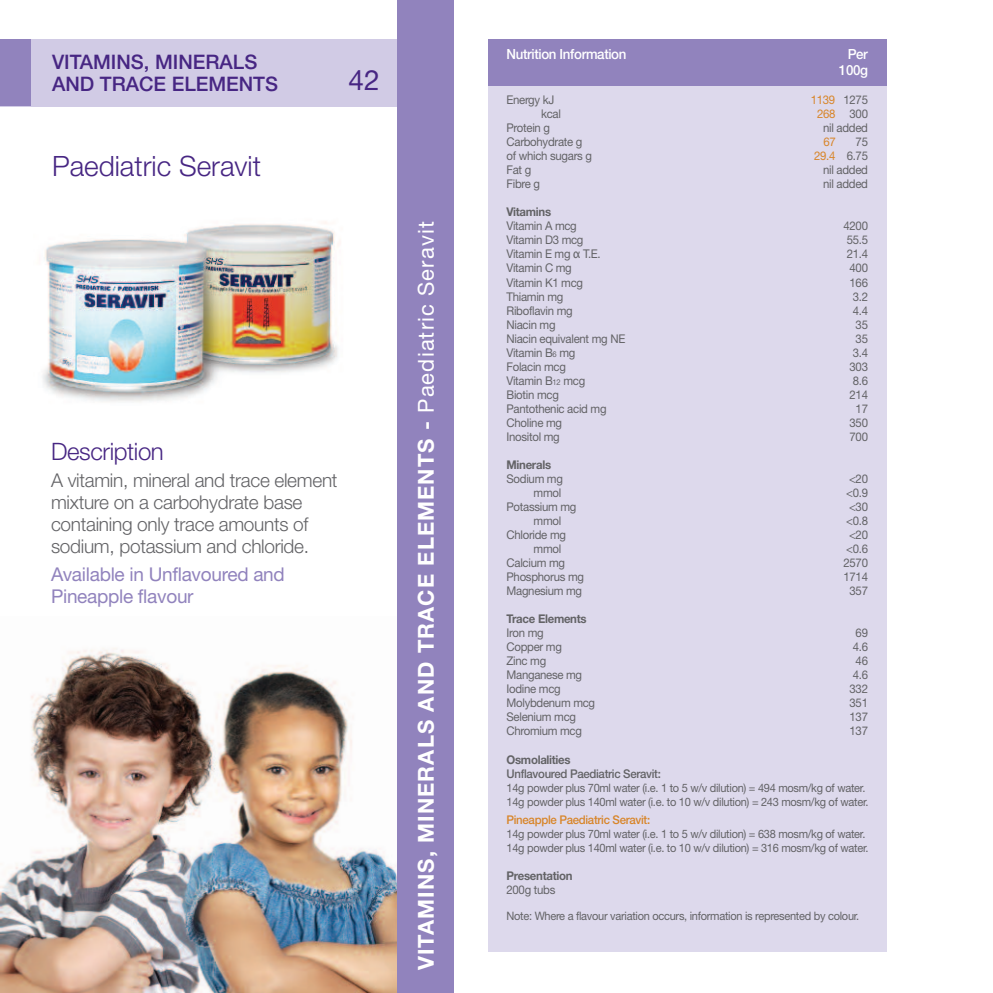
<style>
.page{position:relative;width:993px;height:993px;background:#fff}
.page>*{position:absolute;margin:0;border:0;box-sizing:border-box;transform-origin:0 0}
.t1{font:300 28px "Helvetica Neue";color:#472683}
.t2{font:28px "Helvetica Neue";color:#472683}
.t3{font:300 24px "Helvetica Neue";letter-spacing:-.015em;color:#472683}
.t4{font:700 22px "Helvetica Neue";letter-spacing:.05em;color:#fff}
.t5{font:500 20px/22px "Helvetica Neue";color:#472683}
.t6{font:300 19px/22px "Helvetica Neue";letter-spacing:-.015em;color:#636366}
.t7{font:19px/22px "Helvetica Neue";letter-spacing:-.015em;color:#9183bd}
.t8{font:500 14px/15.4px "Helvetica Neue";letter-spacing:-.025em;color:#fff;text-align:right;scale:.95 1}
.t9{font:12px/14px "Helvetica Neue";letter-spacing:-.025em;color:#636366;scale:.95 1}
.t10{font:700 12px/14px "Helvetica Neue";letter-spacing:-.025em;color:#636366;scale:.95 1}
.t11{font:500 12px/14px "Helvetica Neue";letter-spacing:-.025em;color:#636366;scale:.95 1}
.t12{font:500 12px "Helvetica Neue";letter-spacing:-.025em;color:#d88529;scale:.95 1}
.t13{font:12px "Helvetica Neue";letter-spacing:-.025em;color:#d88529;scale:.95 1}
.t14{font:11.6px/14px "Helvetica Neue";letter-spacing:-.025em;color:#636366;scale:.95 1}
.s1{font-weight:400}
.s2{color:#636366}
.s3{font-weight:700}
.s4{font-family:"Lucida Grande"}
.s5{font-size:8px}
</style>
<div class="page">
<div style="left:488px;top:39px;width:398px;height:911px;background:#ddd9ec"></div>
<div style="left:488px;top:39px;width:398px;height:46px;background:#9183bd"></div>
<div style="left:0;top:39px;width:443px;height:67px;background:#d1cbe5"></div>
<img style="left:0;top:648px;width:397px;height:344px">
<div style="left:397px;top:0;width:57px;height:992px;background:#9183bd"></div>
<img style="left:42px;top:221px;width:297px;height:181px">
<div style="left:0;top:40px;width:30px;height:66px;background:#9183bd"></div>
<p class="t5" style="left:52px;top:53px;width:227px">VITAMINS, MINERALS<br>AND TRACE ELEMENTS</p>
<p class="t1" style="left:52px;top:156px;width:210px">Paediatric Seravit</p>
<p class="t2" style="left:348px;top:70px;width:33px">42</p>
<p class="t3" style="left:51px;top:442px;width:114px">Description</p>
<p class="t6" style="left:51px;top:471px;width:288px">A vitamin, mineral and trace element mixture on a carbohydrate base containing only trace amounts of sodium, potassium and chloride.</p>
<p class="t7" style="left:51px;top:565px;width:235px">Available in Unflavoured and<br>Pineapple flavour</p>
<p class="t4" style="left:418px;top:969px;width:750px;rotate:-90deg">VITAMINS, MINERALS AND TRACE ELEMENTS - <span class="s1">Paediatric Seravit</span></p>
<p class="t8" style="left:506px;top:48px;width:128px">Nutrition Information</p>
<p class="t8" style="left:838px;top:48px;width:32px">Per<br>100g</p>
<p class="t9" style="left:506px;top:94px;width:52px">Energy kJ</p>
<p class="t13" style="left:810px;top:95px;width:62px">1139 <span class="s2">1275</span></p>
<p class="t9" style="left:541px;top:108px;width:22px">kcal</p>
<p class="t13" style="left:816px;top:109px;width:55px">268 <span class="s2">300</span></p>
<p class="t9" style="left:506px;top:122px;width:47px">Protein g</p>
<p class="t9" style="left:822px;top:122px;width:49px">nil added</p>
<p class="t9" style="left:506px;top:136px;width:81px">Carbohydrate g</p>
<p class="t13" style="left:823px;top:138px;width:15px">67</p>
<p class="t9" style="left:855px;top:136px;width:15px">75</p>
<p class="t9" style="left:506px;top:150px;width:91px">of which sugars g</p>
<p class="t13" style="left:813px;top:152px;width:58px">29.4 <span class="s2">6.75</span></p>
<p class="t9" style="left:506px;top:164px;width:28px">Fat g</p>
<p class="t9" style="left:822px;top:164px;width:49px">nil added</p>
<p class="t9" style="left:506px;top:178px;width:37px">Fibre g</p>
<p class="t9" style="left:822px;top:178px;width:49px">nil added</p>
<p class="t9" style="left:506px;top:206px;width:75px"><span class="s3">Vitamins<br></span>Vitamin A mcg</p>
<p class="t9" style="left:843px;top:220px;width:27px">4200</p>
<p class="t9" style="left:506px;top:234px;width:82px">Vitamin D3 mcg</p>
<p class="t9" style="left:846px;top:234px;width:24px">55.5</p>
<p class="t9" style="left:506px;top:248px;width:101px">Vitamin E mg <span class="s4">α</span> T.E.</p>
<p class="t9" style="left:846px;top:248px;width:24px">21.4</p>
<p class="t9" style="left:506px;top:262px;width:70px">Vitamin C mg</p>
<p class="t9" style="left:849px;top:262px;width:21px">400</p>
<p class="t9" style="left:506px;top:276px;width:82px">Vitamin K1 mcg</p>
<p class="t9" style="left:849px;top:276px;width:21px">166</p>
<p class="t9" style="left:506px;top:290px;width:61px">Thiamin mg</p>
<p class="t9" style="left:852px;top:290px;width:18px">3.2</p>
<p class="t9" style="left:506px;top:304px;width:71px">Riboflavin mg</p>
<p class="t9" style="left:852px;top:304px;width:18px">4.4</p>
<p class="t9" style="left:506px;top:318px;width:53px">Niacin mg</p>
<p class="t9" style="left:855px;top:318px;width:15px">35</p>
<p class="t9" style="left:506px;top:332px;width:126px">Niacin equivalent mg NE</p>
<p class="t9" style="left:855px;top:332px;width:15px">35</p>
<p class="t9" style="left:506px;top:346px;width:74px">Vitamin B<span class="s5">6</span> mg</p>
<p class="t9" style="left:852px;top:346px;width:18px">3.4</p>
<p class="t9" style="left:506px;top:360px;width:64px">Folacin mcg</p>
<p class="t9" style="left:849px;top:360px;width:21px">303</p>
<p class="t9" style="left:506px;top:374px;width:84px">Vitamin B<span class="s5">12</span> mcg</p>
<p class="t9" style="left:852px;top:374px;width:18px">8.6</p>
<p class="t9" style="left:506px;top:388px;width:57px">Biotin mcg</p>
<p class="t9" style="left:849px;top:388px;width:21px">214</p>
<p class="t9" style="left:506px;top:402px;width:107px">Pantothenic acid mg</p>
<p class="t9" style="left:855px;top:402px;width:15px">17</p>
<p class="t9" style="left:506px;top:416px;width:60px">Choline mg</p>
<p class="t9" style="left:849px;top:416px;width:21px">350</p>
<p class="t9" style="left:506px;top:430px;width:58px">Inositol mg</p>
<p class="t9" style="left:849px;top:430px;width:21px">700</p>
<p class="t10" style="left:506px;top:458px;width:61px">Minerals<br><span class="s1">Sodium mg</span></p>
<p class="t9" style="left:848px;top:472px;width:21px">&lt;20</p>
<p class="t9" style="left:533px;top:486px;width:31px">mmol</p>
<p class="t9" style="left:845px;top:486px;width:24px">&lt;0.9</p>
<p class="t9" style="left:506px;top:500px;width:75px">Potassium mg</p>
<p class="t9" style="left:848px;top:500px;width:21px">&lt;30</p>
<p class="t9" style="left:533px;top:514px;width:31px">mmol</p>
<p class="t9" style="left:845px;top:514px;width:24px">&lt;0.8</p>
<p class="t9" style="left:506px;top:528px;width:64px">Chloride mg</p>
<p class="t9" style="left:848px;top:528px;width:21px">&lt;20</p>
<p class="t9" style="left:533px;top:542px;width:31px">mmol</p>
<p class="t9" style="left:845px;top:542px;width:24px">&lt;0.6</p>
<p class="t9" style="left:506px;top:557px;width:63px">Calcium mg</p>
<p class="t9" style="left:843px;top:557px;width:27px">2570</p>
<p class="t9" style="left:506px;top:571px;width:83px">Phosphorus mg</p>
<p class="t9" style="left:843px;top:571px;width:27px">1714</p>
<p class="t9" style="left:506px;top:585px;width:81px">Magnesium mg</p>
<p class="t9" style="left:849px;top:585px;width:21px">357</p>
<p class="t10" style="left:506px;top:612px;width:86px">Trace Elements<br><span class="s1">Iron mg</span></p>
<p class="t9" style="left:855px;top:627px;width:15px">69</p>
<p class="t9" style="left:506px;top:641px;width:60px">Copper mg</p>
<p class="t9" style="left:852px;top:641px;width:18px">4.6</p>
<p class="t9" style="left:506px;top:655px;width:43px">Zinc mg</p>
<p class="t9" style="left:855px;top:655px;width:15px">46</p>
<p class="t9" style="left:506px;top:669px;width:81px">Manganese mg</p>
<p class="t9" style="left:852px;top:669px;width:18px">4.6</p>
<p class="t9" style="left:506px;top:683px;width:59px">Iodine mcg</p>
<p class="t9" style="left:849px;top:683px;width:21px">332</p>
<p class="t9" style="left:506px;top:697px;width:95px">Molybdenum mcg</p>
<p class="t9" style="left:849px;top:697px;width:21px">351</p>
<p class="t9" style="left:506px;top:711px;width:75px">Selenium mcg</p>
<p class="t9" style="left:849px;top:711px;width:21px">137</p>
<p class="t9" style="left:506px;top:725px;width:81px">Chromium mcg</p>
<p class="t9" style="left:849px;top:725px;width:21px">137</p>
<p class="t11" style="left:506px;top:753px;width:164px"><span class="s3">Osmolalities<br></span>Unflavoured Paediatric Seravit:</p>
<p class="t14" style="left:506px;top:781px;width:382px">14g powder plus 70ml water (i.e. 1 to 5 w/v dilution) = 494 mosm/kg of water.<br>14g powder plus 140ml water (i.e. to 10 w/v dilution) = 243 mosm/kg of water.</p>
<p class="t12" style="left:506px;top:815px;width:153px">Pineapple Paediatric Seravit:</p>
<p class="t14" style="left:506px;top:827px;width:382px">14g powder plus 70ml water (i.e. 1 to 5 w/v dilution) = 638 mosm/kg of water.<br>14g powder plus 140ml water (i.e. to 10 w/v dilution) = 316 mosm/kg of water.</p>
<p class="t10" style="left:506px;top:869px;width:71px">Presentation<br><span class="s1">200g tubs</span></p>
<p class="t14" style="left:506px;top:909px;width:373px">Note: Where a flavour variation occurs, information is represented by colour.</p>
</div>
